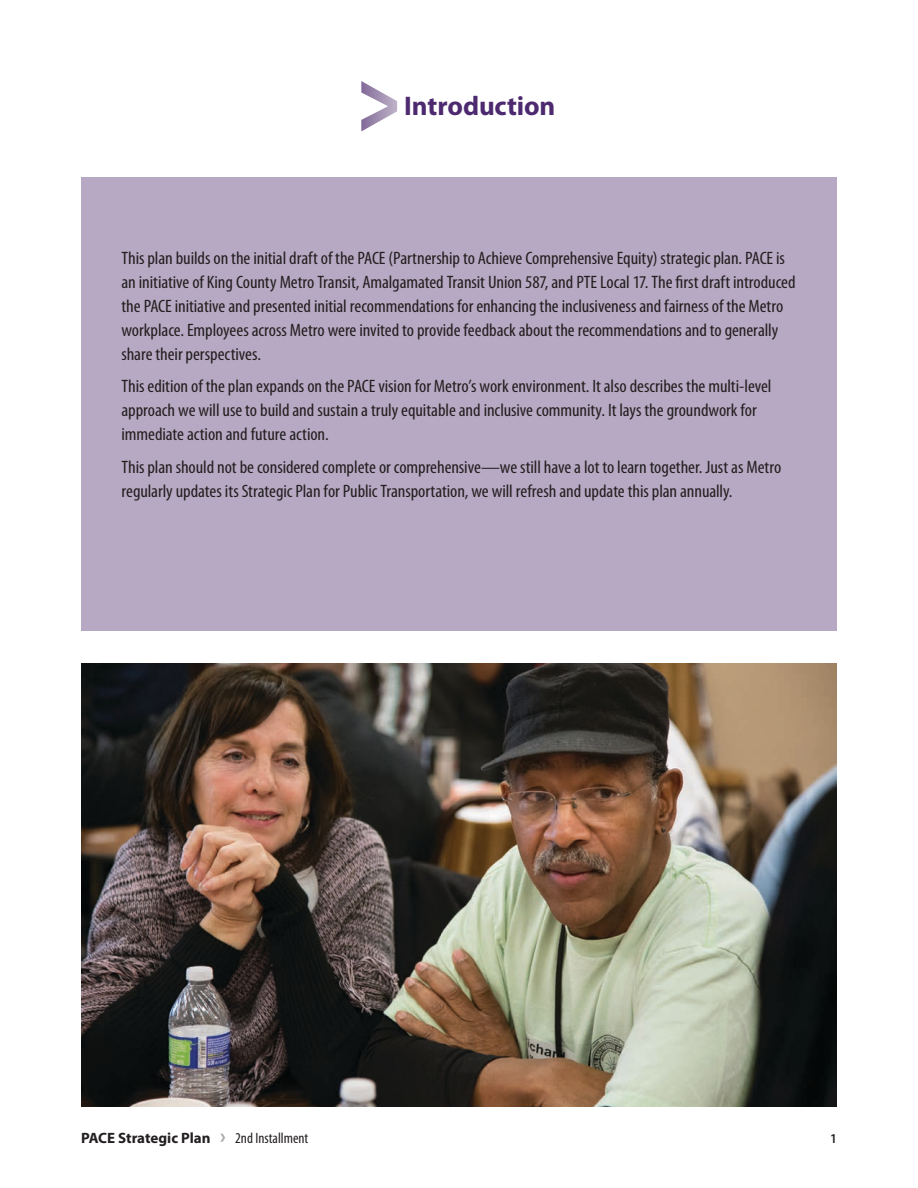
<style>
.page{position:relative;width:918px;height:1188px;background:#fff}
.page>*{position:absolute;margin:0;border:0;box-sizing:border-box;transform-origin:0 0}
.Header_section_PACE{font:700 27px "Myriad Pro";letter-spacing:-.005em;color:#4d296f}
.Body_10_5_13__PACE{font:condensed 18px/24px "Myriad Pro";letter-spacing:-.005em;color:#231f20;scale:1.05 1}
.t1{font:700 15px "Myriad Pro";color:#231f20}
.t2{font:600 13.5px "Myriad Pro";color:#231f20;scale:.96 1}
.s1{font-size:21px;color:#a7a9ac}
.s2{font-weight:400;font-stretch:condensed}
</style>
<div class="page">
<svg style="left:361px;top:81px;width:36px;height:50px"></svg>
<div style="left:81px;top:177px;width:756px;height:453px;background:#b7a9c3"></div>
<img style="left:81px;top:664px;width:756px;height:443px">
<p class="Header_section_PACE" style="left:404px;top:88px;width:153px">Introduction</p>
<p class="Body_10_5_13__PACE" style="left:122px;top:246px;width:644px">This plan builds on the initial draft of the PACE (Partnership to Achieve Comprehensive Equity) strategic plan. PACE is an initiative of King County Metro Transit, Amalgamated Transit Union 587, and PTE Local 17. The first draft introduced the PACE initiative and presented initial recommendations for enhancing the inclusiveness and fairness of the Metro workplace. Employees across Metro were invited to provide feedback about the recommendations and to generally share their perspectives.</p>
<p class="Body_10_5_13__PACE" style="left:122px;top:374px;width:621px">This edition of the plan expands on the PACE vision for Metro’s work environment. It also describes the multi-level approach we will use to build and sustain a truly equitable and inclusive community. It lays the groundwork for immediate action and future action.</p>
<p class="Body_10_5_13__PACE" style="left:122px;top:455px;width:630px">This plan should not be considered complete or comprehensive—we still have a lot to learn together. Just as Metro regularly updates its Strategic Plan for Public Transportation, we will refresh and update this plan annually.</p>
<p class="t1" style="left:81px;top:1128px;width:229px">PACE Strategic Plan <span class="s1">›</span> <span class="s2">2nd Installment</span></p>
<p class="t2" style="left:830px;top:1130px;width:9px">1</p>
</div>
